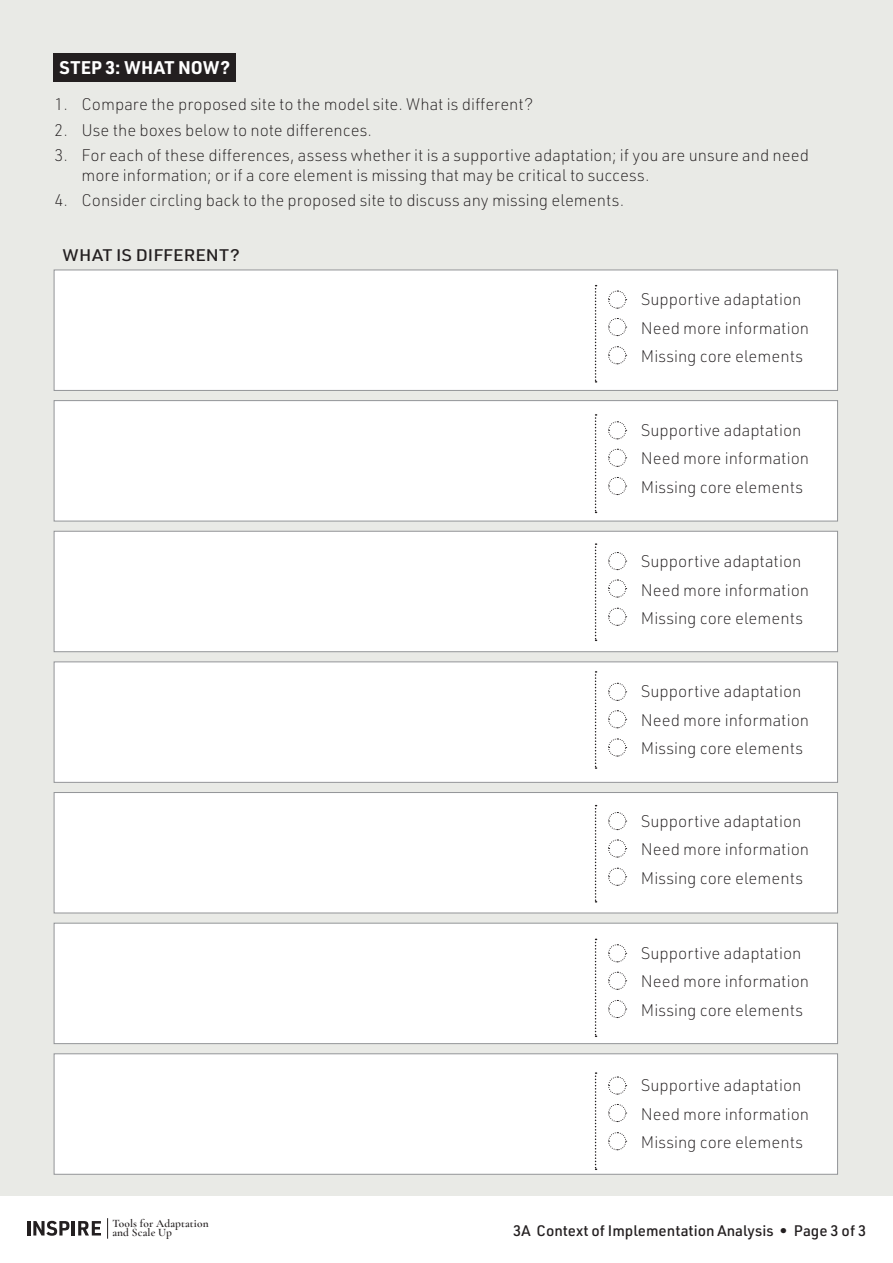
<style>
.page{position:relative;width:893px;height:1263px;background:#fff}
.page>*{position:absolute;margin:0;border:0;box-sizing:border-box;transform-origin:0 0}
.T_Steps{font:700 18px "URWDIN";letter-spacing:.005em;color:#fff}
.T_Instruction_Body{font:200 16.5px/19.5px "URWDIN";color:#231f20}
.t1{font:500 16.5px "URWDIN";color:#231f20;scale:1.1 1}
.T_Footer_tool_name{font:500 15px "URWDIN";color:#231f20}
.t2{font:600 11.4px/9.6px "Cormorant Garamond";letter-spacing:.01em;color:#231f20}
</style>
<div class="page">
<hr style="left:27px;top:1221px;width:3px;height:14px;background:#231f20">
<svg style="left:33px;top:1221px;width:36px;height:15px"></svg>
<hr style="left:72px;top:1221px;width:3px;height:14px;background:#231f20">
<svg style="left:78px;top:1221px;width:23px;height:14px"></svg>
<svg style="left:107px;top:1218px;width:1px;height:21px"></svg>
<div style="left:0;top:0;width:893px;height:1195px;background:#e9eae6"></div>
<div style="left:54px;top:54px;width:182px;height:28px;background:#231f20"></div>
<div style="left:54px;top:270px;width:784px;height:121px;background:#fff;border:1px solid #939598"></div>
<div style="left:54px;top:531px;width:784px;height:121px;background:#fff;border:1px solid #939598"></div>
<div style="left:54px;top:792px;width:784px;height:121px;background:#fff;border:1px solid #939598"></div>
<div style="left:54px;top:400px;width:784px;height:121px;background:#fff;border:1px solid #939598"></div>
<div style="left:54px;top:661px;width:784px;height:122px;background:#fff;border:1px solid #939598"></div>
<div style="left:54px;top:923px;width:784px;height:121px;background:#fff;border:1px solid #939598"></div>
<div style="left:54px;top:1053px;width:784px;height:122px;background:#fff;border:1px solid #939598"></div>
<svg style="left:595px;top:285px;width:2px;height:98px"></svg>
<svg style="left:595px;top:543px;width:2px;height:98px"></svg>
<svg style="left:595px;top:805px;width:2px;height:97px"></svg>
<svg style="left:595px;top:414px;width:2px;height:99px"></svg>
<svg style="left:595px;top:671px;width:2px;height:98px"></svg>
<svg style="left:595px;top:939px;width:2px;height:98px"></svg>
<svg style="left:595px;top:1072px;width:2px;height:98px"></svg>
<svg style="left:608px;top:290px;width:19px;height:19px"></svg>
<svg style="left:608px;top:552px;width:19px;height:19px"></svg>
<svg style="left:608px;top:812px;width:19px;height:18px"></svg>
<svg style="left:608px;top:421px;width:19px;height:19px"></svg>
<svg style="left:608px;top:682px;width:19px;height:19px"></svg>
<svg style="left:608px;top:944px;width:19px;height:19px"></svg>
<svg style="left:608px;top:1076px;width:19px;height:19px"></svg>
<svg style="left:608px;top:318px;width:19px;height:19px"></svg>
<svg style="left:608px;top:579px;width:19px;height:19px"></svg>
<svg style="left:608px;top:839px;width:19px;height:19px"></svg>
<svg style="left:608px;top:448px;width:19px;height:19px"></svg>
<svg style="left:608px;top:710px;width:19px;height:19px"></svg>
<svg style="left:608px;top:971px;width:19px;height:19px"></svg>
<svg style="left:608px;top:1104px;width:19px;height:18px"></svg>
<svg style="left:608px;top:346px;width:19px;height:19px"></svg>
<svg style="left:608px;top:607px;width:19px;height:19px"></svg>
<svg style="left:608px;top:867px;width:19px;height:19px"></svg>
<svg style="left:608px;top:477px;width:19px;height:18px"></svg>
<svg style="left:608px;top:738px;width:19px;height:19px"></svg>
<svg style="left:608px;top:1000px;width:19px;height:18px"></svg>
<svg style="left:608px;top:1132px;width:19px;height:19px"></svg>
<p class="T_Steps" style="left:60px;top:55px;width:172px">STEP 3: WHAT NOW?</p>
<p class="T_Instruction_Body" style="left:54px;top:94px;width:481px">1. Compare the proposed site to the model site. What is different?</p>
<p class="T_Instruction_Body" style="left:54px;top:120px;width:319px">2. Use the boxes below to note differences.</p>
<p class="T_Instruction_Body" style="left:81px;top:145px;width:729px;text-indent:-27px">3. For each of these differences, assess whether it is a supportive adaptation; if you are unsure and need more information; or if a core element is missing that may be critical to success.</p>
<p class="T_Instruction_Body" style="left:54px;top:190px;width:571px">4. Consider circling back to the proposed site to discuss any missing elements.</p>
<p class="t1" style="left:63px;top:244px;width:163px">WHAT IS DIFFERENT?</p>
<p class="t2" style="left:112px;top:1218px;width:98px">Tools for Adaptation</p>
<p class="t2" style="left:112px;top:1218px;width:61px">Guide to and Scale Up</p>
<p class="T_Instruction_Body" style="left:641px;top:289px;width:162px">Supportive adaptation</p>
<p class="T_Instruction_Body" style="left:641px;top:318px;width:170px">Need more information</p>
<p class="T_Instruction_Body" style="left:641px;top:346px;width:164px">Missing core elements</p>
<p class="T_Instruction_Body" style="left:641px;top:420px;width:162px">Supportive adaptation</p>
<p class="T_Instruction_Body" style="left:641px;top:448px;width:170px">Need more information</p>
<p class="T_Instruction_Body" style="left:641px;top:477px;width:164px">Missing core elements</p>
<p class="T_Instruction_Body" style="left:641px;top:551px;width:162px">Supportive adaptation</p>
<p class="T_Instruction_Body" style="left:641px;top:579px;width:170px">Need more information</p>
<p class="T_Instruction_Body" style="left:641px;top:608px;width:164px">Missing core elements</p>
<p class="T_Instruction_Body" style="left:641px;top:681px;width:162px">Supportive adaptation</p>
<p class="T_Instruction_Body" style="left:641px;top:710px;width:170px">Need more information</p>
<p class="T_Instruction_Body" style="left:641px;top:738px;width:164px">Missing core elements</p>
<p class="T_Instruction_Body" style="left:641px;top:810px;width:162px">Supportive adaptation</p>
<p class="T_Instruction_Body" style="left:641px;top:839px;width:170px">Need more information</p>
<p class="T_Instruction_Body" style="left:641px;top:867px;width:164px">Missing core elements</p>
<p class="T_Instruction_Body" style="left:641px;top:943px;width:162px">Supportive adaptation</p>
<p class="T_Instruction_Body" style="left:641px;top:971px;width:170px">Need more information</p>
<p class="T_Instruction_Body" style="left:641px;top:1000px;width:164px">Missing core elements</p>
<p class="T_Instruction_Body" style="left:641px;top:1075px;width:162px">Supportive adaptation</p>
<p class="T_Instruction_Body" style="left:641px;top:1103px;width:170px">Need more information</p>
<p class="T_Instruction_Body" style="left:641px;top:1132px;width:164px">Missing core elements</p>
<p class="T_Footer_tool_name" style="left:513px;top:1221px;width:354px">3A Context of Implementation Analysis • Page 3 of 3</p>
</div>
